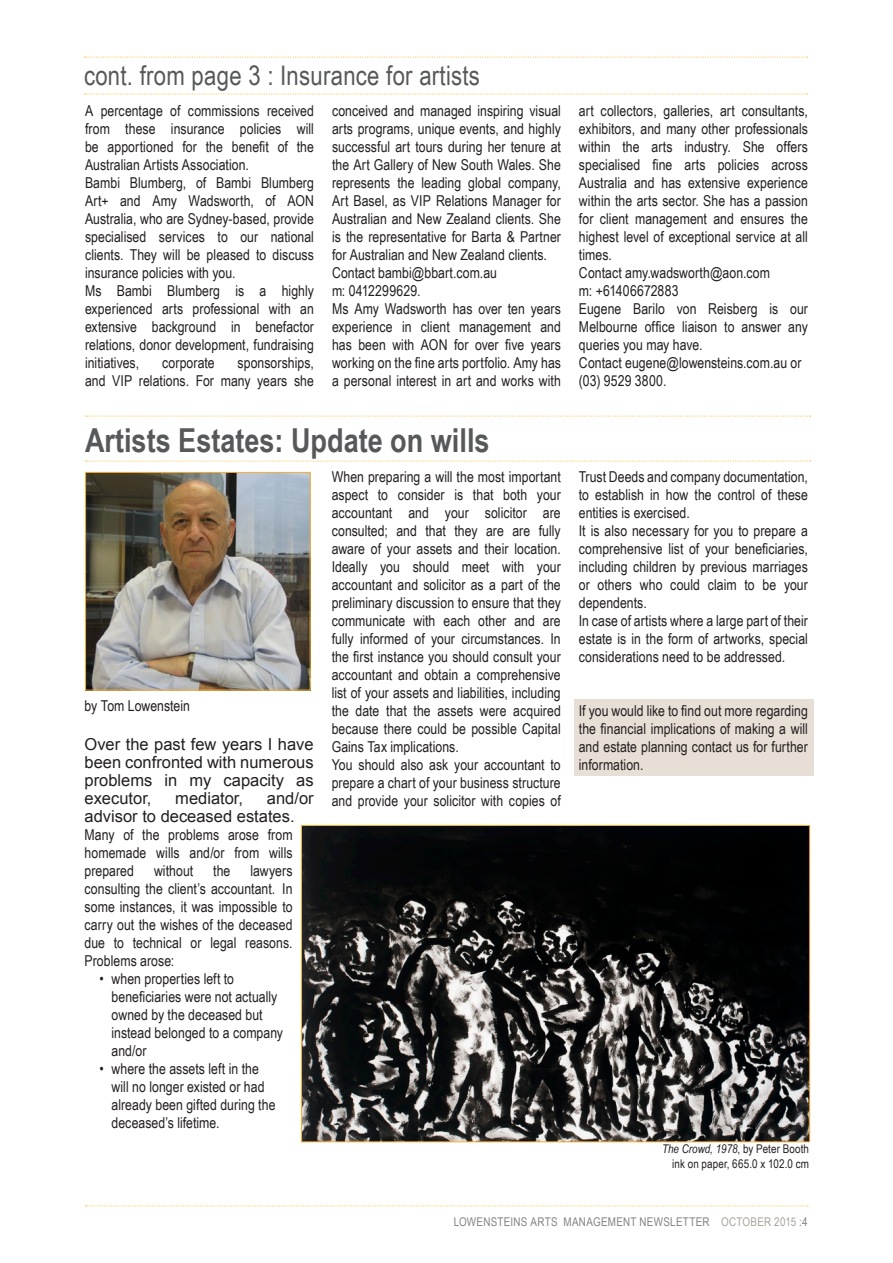
<style>
.page{position:relative;width:893px;height:1263px;background:#fff}
.page>*{position:absolute;margin:0;border:0;box-sizing:border-box;transform-origin:0 0}
.t1{font:700 33px "Arial Narrow";color:#57585a}
.NumberStyles{font:27px "Arial Narrow";letter-spacing:.01em;color:#57585a}
.Justified{font:16.5px/18px "Arial";color:#231f20;text-align:justify}
.Justified-2{font:15px/18px "Arial Narrow";letter-spacing:.005em;color:#231f20;text-align:justify}
.t2{font:12px/14.4px "Arial Narrow";letter-spacing:.01em;color:#231f20;text-align:right}
.t3{font:12px "Arial Narrow";letter-spacing:.025em;color:#808285}
.s1{font-style:italic}
.s2{color:#a7a39a}
</style>
<div class="page">
<svg style="left:85px;top:1205px;width:723px;height:1px"></svg>
<div style="left:574px;top:699px;width:240px;height:77px;background:#e7ded5"></div>
<svg style="left:86px;top:461px;width:724px;height:1px"></svg>
<svg style="left:86px;top:416px;width:724px;height:1px"></svg>
<img style="left:87px;top:474px;width:221px;height:214px">
<div style="left:85px;top:472px;width:225px;height:218px;border:1px solid #fbb033"></div>
<svg style="left:85px;top:57px;width:722px;height:1px"></svg>
<svg style="left:85px;top:93px;width:722px;height:2px"></svg>
<img style="left:303px;top:827px;width:505px;height:313px">
<div style="left:301px;top:825px;width:509px;height:317px;border:1px solid #fbb033"></div>
<p class="NumberStyles" style="left:84px;top:56px;width:398px">cont. from page 3 : Insurance for artists</p>
<p class="Justified-2" style="left:85px;top:101px;width:230px">A percentage of commissions received from these insurance policies will be apportioned for the benefit of the Australian Artists Association.</p>
<p class="Justified-2" style="left:85px;top:173px;width:230px">Bambi Blumberg, of Bambi Blumberg Art+ and Amy Wadsworth, of AON Australia, who are Sydney-based, provide specialised services to our national clients. They will be pleased to discuss insurance policies with you.</p>
<p class="Justified-2" style="left:85px;top:281px;width:230px">Ms Bambi Blumberg is a highly experienced arts professional with an extensive background in benefactor relations, donor development, fundraising initiatives,</p>
<p class="Justified-2" style="left:85px;top:353px;width:230px;text-align:right">sponsorships,<br>and VIP relations. For many years she</p>
<p class="Justified-2" style="left:162px;top:353px;width:54px">corporate</p>
<p class="Justified-2" style="left:332px;top:101px;width:230px">conceived and managed inspiring visual arts programs, unique events, and highly successful art tours during her tenure at the Art Gallery of New South Wales. She represents the leading global company, Art Basel, as VIP Relations Manager for Australian and New Zealand clients. She is the representative for Barta &amp; Partner for Australian and New Zealand clients.</p>
<p class="Justified-2" style="left:332px;top:263px;width:167px">Contact bambi@bbart.com.au m: 0412299629.</p>
<p class="Justified-2" style="left:332px;top:299px;width:230px">Ms Amy Wadsworth has over ten years experience in client management and has been with AON for over five years working on the fine arts portfolio. Amy has a personal interest in art and works with</p>
<p class="t1" style="left:85px;top:415px;width:406px">Artists Estates: Update on wills</p>
<p class="Justified-2" style="left:85px;top:696px;width:107px">by Tom Lowenstein</p>
<p class="Justified" style="left:85px;top:735px;width:231px">Over the past few years I have been confronted with numerous problems in my capacity as executor,</p>
<p class="Justified" style="left:85px;top:789px;width:231px;text-indent:182px">and/or advisor to deceased estates.</p>
<p class="Justified-2" style="left:85px;top:825px;width:210px">Many of the problems arose from homemade wills and/or from wills prepared</p>
<p class="Justified" style="left:175px;top:789px;width:69px">mediator,</p>
<p class="Justified-2" style="left:85px;top:861px;width:210px;text-indent:166px">lawyers consulting the client’s accountant. In some instances, it was impossible to carry out the wishes of the deceased due to technical or legal reasons.<br>Problems arose:</p>
<p class="Justified-2" style="left:112px;top:969px;width:173px;text-align:left;text-indent:-12px">• when properties left to beneficiaries were not actually owned by the deceased but instead belonged to a company and/or</p>
<p class="Justified-2" style="left:112px;top:1059px;width:165px;text-align:left;text-indent:-12px">• where the assets left in the will no longer existed or had already been gifted during the deceased’s lifetime.</p>
<p class="Justified-2" style="left:154px;top:861px;width:41px">without</p>
<p class="Justified-2" style="left:213px;top:861px;width:19px">the</p>
<p class="Justified-2" style="left:332px;top:467px;width:231px">When preparing a will the most important aspect to consider is that both your accountant and your solicitor are consulted; and that they are are fully aware of your assets and their location.<br>Ideally you should meet with your accountant and solicitor as a part of the preliminary discussion to ensure that they communicate with each other and are fully informed of your circumstances. In the first instance you should consult your accountant and obtain a comprehensive list of your assets and liabilities, including the date that the assets were acquired because there could be possible Capital Gains Tax implications.</p>
<p class="Justified-2" style="left:332px;top:755px;width:231px">You should also ask your accountant to prepare a chart of your business structure and provide your solicitor with copies of</p>
<p class="Justified-2" style="left:579px;top:101px;width:230px">art collectors, galleries, art consultants, exhibitors, and many other professionals within the arts industry. She offers specialised fine arts policies across Australia and has extensive experience within the arts sector. She has a passion for client management and ensures the highest level of exceptional service at all times.</p>
<p class="Justified-2" style="left:579px;top:263px;width:192px">Contact amy.wadsworth@aon.com m: +61406672883</p>
<p class="Justified-2" style="left:579px;top:299px;width:230px">Eugene Barilo von Reisberg is our Melbourne office liaison to answer any queries you may have.</p>
<p class="Justified-2" style="left:579px;top:353px;width:224px">Contact eugene@lowensteins.com.au or (03) 9529 3800.</p>
<p class="Justified-2" style="left:579px;top:467px;width:231px">Trust Deeds and company documentation, to establish in how the control of these entities is exercised.</p>
<p class="Justified-2" style="left:579px;top:521px;width:231px">It is also necessary for you to prepare a comprehensive list of your beneficiaries, including children by previous marriages or others who could claim to be your dependents.</p>
<p class="Justified-2" style="left:579px;top:611px;width:231px">In case of artists where a large part of their estate is in the form of artworks, special considerations need to be addressed.</p>
<p class="Justified-2" style="left:579px;top:701px;width:231px">If you would like to find out more regarding the financial implications of making a will and estate planning contact us for further information.</p>
<p class="t2" style="left:662px;top:1141px;width:148px"><span class="s1">The Crowd, 1978</span>, by Peter Booth ink on paper, 665.0 x 102.0 cm</p>
<p class="t3" style="left:454px;top:1212px;width:355px">LOWENSTEINS ARTS MANAGEMENT NEWSLETTER <span class="s2">OCTOBER 2015</span> :4</p>
</div>
